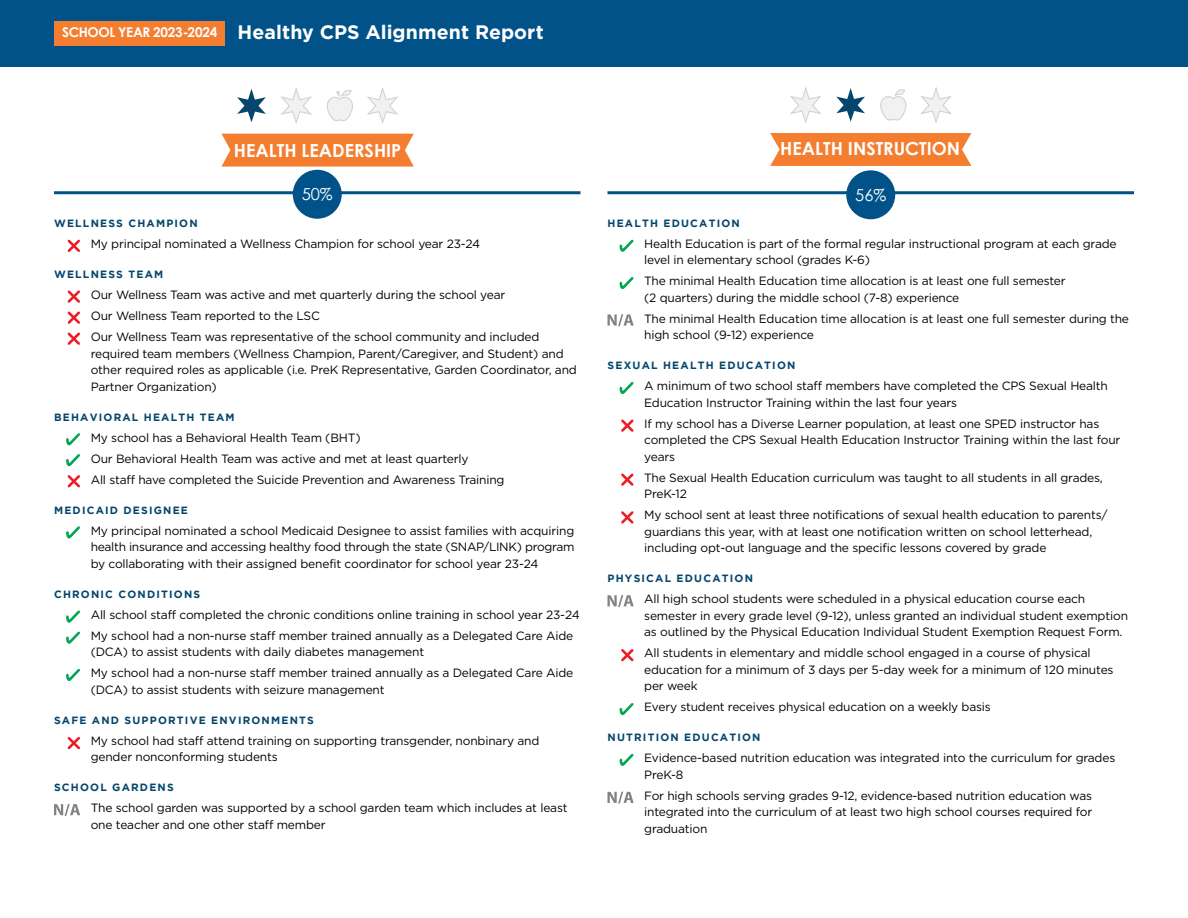
<style>
.page{position:relative;width:1188px;height:918px;background:#fff}
.page>*{position:absolute;margin:0;border:0;box-sizing:border-box;transform-origin:0 0}
.White_Title{font:700 19.5px "Gotham";letter-spacing:.005em;color:#fff}
.t1{font:700 18px "Century Gothic";color:#fff}
.t2{font:16.5px "Century Gothic";color:#fff}
.White_Title_Subhead{font:700 13.5px "Century Gothic";letter-spacing:-.02em;color:#fff}
.Criteria_List{font:12px/16.5px "Gotham";letter-spacing:-.015em;color:#000}
.Criteria_Sub-Head{font:700 10.5px "Gotham";letter-spacing:.115em;color:#04466c}
</style>
<div class="page">
<div style="left:0;top:0;width:1188px;height:67px;background:#005288"></div>
<div style="left:55px;top:21px;width:170px;height:25px;background:#f47d30"></div>
<hr style="left:54px;top:191px;width:526px;height:3px;background:#005288">
<hr style="left:608px;top:191px;width:526px;height:3px;background:#005288">
<svg style="left:237px;top:89px;width:29px;height:33px"></svg>
<svg style="left:327px;top:90px;width:26px;height:31px"></svg>
<svg style="left:367px;top:87px;width:31px;height:37px"></svg>
<svg style="left:221px;top:134px;width:193px;height:33px;background:#f4853d"></svg>
<svg style="left:281px;top:87px;width:31px;height:37px"></svg>
<svg style="left:836px;top:88px;width:29px;height:34px"></svg>
<svg style="left:880px;top:89px;width:27px;height:32px"></svg>
<svg style="left:921px;top:87px;width:31px;height:36px"></svg>
<svg style="left:790px;top:87px;width:31px;height:36px"></svg>
<svg style="left:770px;top:133px;width:201px;height:33px;background:#f48339"></svg>
<div style="left:293px;top:170px;width:49px;height:49px;background:#005288;border-radius:50%"></div>
<div style="left:846px;top:170px;width:49px;height:49px;background:#005288;border-radius:50%"></div>
<svg style="left:620px;top:240px;width:13px;height:12px"></svg>
<svg style="left:620px;top:277px;width:13px;height:12px"></svg>
<svg style="left:608px;top:314px;width:26px;height:12px"></svg>
<svg style="left:620px;top:382px;width:13px;height:12px"></svg>
<svg style="left:621px;top:420px;width:12px;height:12px"></svg>
<svg style="left:621px;top:474px;width:12px;height:12px"></svg>
<svg style="left:621px;top:511px;width:12px;height:12px"></svg>
<svg style="left:621px;top:649px;width:12px;height:12px"></svg>
<svg style="left:620px;top:703px;width:13px;height:12px"></svg>
<svg style="left:620px;top:754px;width:13px;height:12px"></svg>
<svg style="left:608px;top:792px;width:26px;height:12px"></svg>
<svg style="left:608px;top:595px;width:26px;height:12px"></svg>
<svg style="left:68px;top:291px;width:12px;height:12px"></svg>
<svg style="left:66px;top:433px;width:14px;height:12px"></svg>
<svg style="left:68px;top:240px;width:12px;height:12px"></svg>
<svg style="left:68px;top:312px;width:12px;height:12px"></svg>
<svg style="left:66px;top:454px;width:14px;height:12px"></svg>
<svg style="left:68px;top:333px;width:12px;height:12px"></svg>
<svg style="left:68px;top:475px;width:12px;height:12px"></svg>
<svg style="left:66px;top:526px;width:14px;height:12px"></svg>
<svg style="left:66px;top:611px;width:14px;height:12px"></svg>
<svg style="left:66px;top:632px;width:14px;height:12px"></svg>
<svg style="left:66px;top:669px;width:14px;height:12px"></svg>
<svg style="left:54px;top:804px;width:26px;height:12px"></svg>
<svg style="left:68px;top:737px;width:12px;height:12px"></svg>
<p class="White_Title_Subhead" style="left:62px;top:24px;width:157px">SCHOOL YEAR 2023-2024</p>
<p class="White_Title" style="left:238px;top:21px;width:308px">Healthy CPS Alignment Report</p>
<p class="t1" style="left:234px;top:139px;width:169px">HEALTH LEADERSHIP</p>
<p class="t1" style="left:780px;top:135px;width:181px">HEALTH INSTRUCTION</p>
<p class="t2" style="left:302px;top:184px;width:33px">50%</p>
<p class="t2" style="left:855px;top:185px;width:33px">56%</p>
<p class="Criteria_Sub-Head" style="left:54px;top:217px;width:145px">WELLNESS CHAMPION</p>
<p class="Criteria_List" style="left:91px;top:236px;width:391px">My principal nominated a Wellness Champion for school year 23-24</p>
<p class="Criteria_Sub-Head" style="left:54px;top:268px;width:111px">WELLNESS TEAM</p>
<p class="Criteria_List" style="left:91px;top:287px;width:416px">Our Wellness Team was active and met quarterly during the school year</p>
<p class="Criteria_List" style="left:91px;top:308px;width:231px">Our Wellness Team reported to the LSC</p>
<p class="Criteria_List" style="left:91px;top:329px;width:488px">Our Wellness Team was representative of the school community and included required team members (Wellness Champion, Parent/Caregiver, and Student) and other required roles as applicable (i.e. PreK Representative, Garden Coordinator, and Partner Organization)</p>
<p class="Criteria_Sub-Head" style="left:54px;top:411px;width:182px">BEHAVIORAL HEALTH TEAM</p>
<p class="Criteria_List" style="left:91px;top:429px;width:271px">My school has a Behavioral Health Team (BHT)</p>
<p class="Criteria_List" style="left:91px;top:450px;width:379px">Our Behavioral Health Team was active and met at least quarterly</p>
<p class="Criteria_List" style="left:91px;top:471px;width:415px">All staff have completed the Suicide Prevention and Awareness Training</p>
<p class="Criteria_Sub-Head" style="left:54px;top:504px;width:135px">MEDICAID DESIGNEE</p>
<p class="Criteria_List" style="left:91px;top:522px;width:485px;text-align:justify">My principal nominated a school Medicaid Designee to assist families with acquiring health insurance and accessing healthy food through the state (SNAP/LINK) program by collaborating with their assigned benefit coordinator for school year 23-24</p>
<p class="Criteria_Sub-Head" style="left:54px;top:588px;width:148px">CHRONIC CONDITIONS</p>
<p class="Criteria_List" style="left:91px;top:606px;width:491px">All school staff completed the chronic conditions online training in school year 23-24</p>
<p class="Criteria_List" style="left:91px;top:627px;width:484px">My school had a non-nurse staff member trained annually as a Delegated Care Aide (DCA) to assist students with daily diabetes management</p>
<p class="Criteria_List" style="left:91px;top:665px;width:484px">My school had a non-nurse staff member trained annually as a Delegated Care Aide (DCA) to assist students with seizure management</p>
<p class="Criteria_Sub-Head" style="left:54px;top:714px;width:261px">SAFE AND SUPPORTIVE ENVIRONMENTS</p>
<p class="Criteria_List" style="left:91px;top:732px;width:450px">My school had staff attend training on supporting transgender, nonbinary and gender nonconforming students</p>
<p class="Criteria_Sub-Head" style="left:54px;top:781px;width:121px">SCHOOL GARDENS</p>
<p class="Criteria_List" style="left:91px;top:800px;width:478px">The school garden was supported by a school garden team which includes at least one teacher and one other staff member</p>
<p class="Criteria_Sub-Head" style="left:608px;top:217px;width:134px">HEALTH EDUCATION</p>
<p class="Criteria_List" style="left:644px;top:235px;width:474px">Health Education is part of the formal regular instructional program at each grade level in elementary school (grades K-6)</p>
<p class="Criteria_List" style="left:644px;top:273px;width:423px">The minimal Health Education time allocation is at least one full semester (2 quarters) during the middle school (7-8) experience</p>
<p class="Criteria_List" style="left:644px;top:310px;width:486px">The minimal Health Education time allocation is at least one full semester during the high school (9-12) experience</p>
<p class="Criteria_Sub-Head" style="left:608px;top:360px;width:189px">SEXUAL HEALTH EDUCATION</p>
<p class="Criteria_List" style="left:644px;top:378px;width:465px">A minimum of two school staff members have completed the CPS Sexual Health<br>Education Instructor Training within the last four years</p>
<p class="Criteria_List" style="left:644px;top:415px;width:478px">If my school has a Diverse Learner population, at least one SPED instructor has completed the CPS Sexual Health Education Instructor Training within the last four years</p>
<p class="Criteria_List" style="left:644px;top:469px;width:460px">The Sexual Health Education curriculum was taught to all students in all grades,<br>PreK-12</p>
<p class="Criteria_List" style="left:644px;top:507px;width:465px">My school sent at least three notifications of sexual health education to parents/ guardians this year, with at least one notification written on school letterhead, including opt-out language and the specific lessons covered by grade</p>
<p class="Criteria_Sub-Head" style="left:608px;top:573px;width:147px">PHYSICAL EDUCATION</p>
<p class="Criteria_List" style="left:644px;top:591px;width:485px">All high school students were scheduled in a physical education course each semester in every grade level (9-12), unless granted an individual student exemption as outlined by the Physical Education Individual Student Exemption Request Form.</p>
<p class="Criteria_List" style="left:644px;top:645px;width:471px">All students in elementary and middle school engaged in a course of physical education for a minimum of 3 days per 5-day week for a minimum of 120 minutes per week</p>
<p class="Criteria_List" style="left:644px;top:699px;width:348px">Every student receives physical education on a weekly basis</p>
<p class="Criteria_Sub-Head" style="left:608px;top:732px;width:155px">NUTRITION EDUCATION</p>
<p class="Criteria_List" style="left:644px;top:750px;width:473px">Evidence-based nutrition education was integrated into the curriculum for grades<br>PreK-8</p>
<p class="Criteria_List" style="left:644px;top:787px;width:450px;text-align:justify">For high schools serving grades 9-12, evidence-based nutrition education was integrated into the curriculum of at least two high school courses required for graduation</p>
</div>
